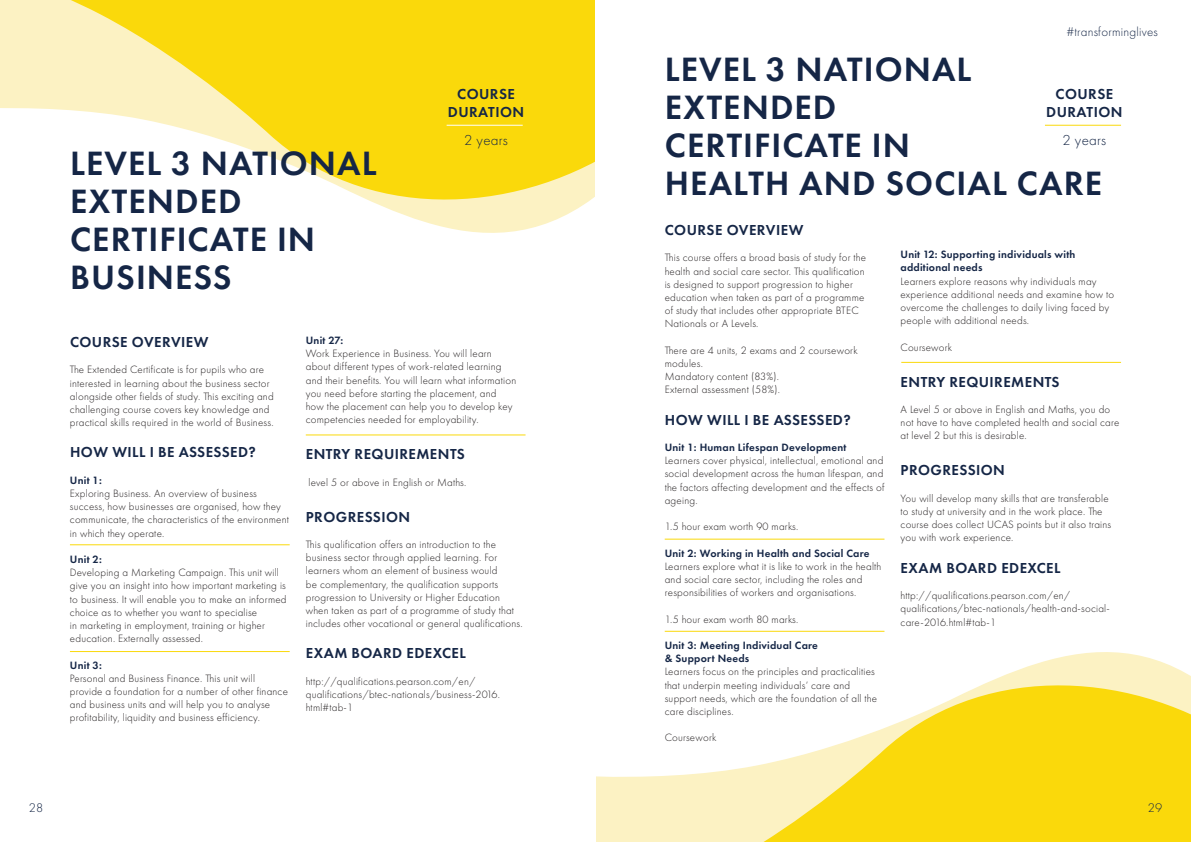
<style>
.page{position:relative;width:1191px;height:842px;background:#fff}
.page>*{position:absolute;margin:0;border:0;box-sizing:border-box;transform-origin:0 0}
.t1{font:600 35px/38px "Futura PT";letter-spacing:.03em;color:#152646}
.t2{font:600 15px/18px "Futura PT";letter-spacing:.03em;color:#152646;text-align:center}
.t3{font:300 15px "Futura PT";letter-spacing:.02em;color:#152646}
.t4{font:300 13px "Futura PT";letter-spacing:.02em;color:#152646}
.t5{font:300 11px/13.2px "Futura PT";letter-spacing:.02em;color:#231f20}
.t6{font:600 11px/13.2px "Futura PT";letter-spacing:.02em;color:#152646}
</style>
<div class="page">
<svg style="left:664px;top:630px;width:502px;height:34px"></svg>
<svg style="left:422px;top:221px;width:130px;height:12px;fill:#fcf2c3"></svg>
<svg style="left:596px;top:664px;width:595px;height:178px"></svg>
<svg style="left:0;top:0;width:595px;height:221px;fill:#fad90b"></svg>
<hr style="left:446px;top:125px;width:77px;height:1px;background:#fff">
<hr style="left:70px;top:544px;width:220px;height:1px;background:#fad90b">
<hr style="left:664px;top:539px;width:220px;height:1px;background:#fad90b">
<hr style="left:664px;top:631px;width:220px;height:1px;background:#fad90b">
<hr style="left:901px;top:362px;width:220px;height:1px;background:#fad90b">
<hr style="left:70px;top:651px;width:220px;height:1px;background:#fad90b">
<hr style="left:306px;top:434px;width:219px;height:1px;background:#fad90b">
<hr style="left:1045px;top:125px;width:76px;height:1px;background:#fad90b">
<p class="t1" style="left:70px;top:143px;width:308px">LEVEL 3 NATIONAL<br>EXTENDED<br>CERTIFICATE IN<br>BUSINESS</p>
<p class="t2" style="left:448px;top:85px;width:78px">COURSE<br>DURATION</p>
<p class="t3" style="left:464px;top:131px;width:45px">2 years</p>
<p class="t2" style="left:70px;top:333px;width:140px">COURSE OVERVIEW</p>
<p class="t5" style="left:70px;top:363px;width:205px">The Extended Certificate is for pupils who are interested in learning about the business sector alongside other fields of study. This exciting and challenging course covers key knowledge and practical skills required in the world of Business.</p>
<p class="t2" style="left:70px;top:443px;width:187px">HOW WILL I BE ASSESSED?</p>
<p class="t6" style="left:70px;top:473px;width:33px">Unit 1:</p>
<p class="t5" style="left:70px;top:487px;width:220px">Exploring Business. An overview of business success, how businesses are organised, how they communicate, the characteristics of the environment in which they operate.</p>
<p class="t6" style="left:70px;top:553px;width:33px">Unit 2:</p>
<p class="t5" style="left:70px;top:566px;width:218px">Developing a Marketing Campaign. This unit will give you an insight into how important marketing is to business. It will enable you to make an informed choice as to whether you want to specialise<br>in marketing in employment, training or higher education. Externally assessed.</p>
<p class="t6" style="left:70px;top:658px;width:33px">Unit 3:</p>
<p class="t5" style="left:70px;top:672px;width:220px">Personal and Business Finance. This unit will provide a foundation for a number of other finance and business units and will help you to analyse profitability, liquidity and business efficiency.</p>
<p class="t6" style="left:306px;top:333px;width:39px">Unit 27:</p>
<p class="t5" style="left:306px;top:347px;width:212px">Work Experience in Business. You will learn about different types of work-related learning and their benefits. You will learn what information you need before starting the placement, and how the placement can help you to develop key competencies needed for employability.</p>
<p class="t2" style="left:306px;top:445px;width:160px">ENTRY REQUIREMENTS</p>
<p class="t5" style="left:308px;top:475px;width:159px">level 5 or above in English or Maths.</p>
<p class="t2" style="left:306px;top:507px;width:106px">PROGRESSION</p>
<p class="t5" style="left:306px;top:538px;width:218px">This qualification offers an introduction to the business sector through applied learning. For learners whom an element of business would<br>be complementary, the qualification supports progression to University or Higher Education when taken as part of a programme of study that includes other vocational or general qualifications.</p>
<p class="t2" style="left:306px;top:644px;width:161px">EXAM BOARD EDEXCEL</p>
<p class="t5" style="left:306px;top:675px;width:196px">http://qualifications.pearson.com/en/ qualifications/btec-nationals/business-2016. html#tab-1</p>
<p class="t4" style="left:1066px;top:25px;width:93px">#transforminglives</p>
<p class="t1" style="left:665px;top:50px;width:439px">LEVEL 3 NATIONAL<br>EXTENDED<br>CERTIFICATE IN<br>HEALTH AND SOCIAL CARE</p>
<p class="t2" style="left:1046px;top:85px;width:78px">COURSE<br>DURATION</p>
<p class="t3" style="left:1062px;top:131px;width:45px">2 years</p>
<p class="t2" style="left:665px;top:221px;width:140px">COURSE OVERVIEW</p>
<p class="t5" style="left:664px;top:251px;width:203px">This course offers a broad basis of study for the health and social care sector. This qualification is designed to support progression to higher education when taken as part of a programme of study that includes other appropriate BTEC Nationals or A Levels.</p>
<p class="t5" style="left:664px;top:344px;width:194px">There are 4 units, 2 exams and 2 coursework modules.</p>
<p class="t5" style="left:664px;top:370px;width:116px">Mandatory content (83%).</p>
<p class="t5" style="left:664px;top:383px;width:117px">External assessment (58%).</p>
<p class="t2" style="left:665px;top:410px;width:187px">HOW WILL I BE ASSESSED?</p>
<p class="t6" style="left:664px;top:440px;width:183px">Unit 1: Human Lifespan Development</p>
<p class="t5" style="left:664px;top:454px;width:221px;text-align:justify">Learners cover physical, intellectual, emotional and social development across the human lifespan, and the factors affecting development and the effects of ageing.</p>
<p class="t5" style="left:664px;top:520px;width:135px">1.5 hour exam worth 90 marks.</p>
<p class="t6" style="left:664px;top:546px;width:206px">Unit 2: Working in Health and Social Care</p>
<p class="t5" style="left:664px;top:560px;width:218px">Learners explore what it is like to work in the health and social care sector, including the roles and responsibilities of workers and organisations.</p>
<p class="t5" style="left:664px;top:612px;width:135px">1.5 hour exam worth 80 marks.</p>
<p class="t6" style="left:664px;top:638px;width:155px">Unit 3: Meeting Individual Care &amp; Support Needs</p>
<p class="t5" style="left:664px;top:665px;width:214px">Learners focus on the principles and practicalities that underpin meeting individuals’ care and support needs, which are the foundation of all the care disciplines.</p>
<p class="t5" style="left:664px;top:731px;width:53px">Coursework</p>
<p class="t6" style="left:900px;top:248px;width:176px">Unit 12: Supporting individuals with additional needs</p>
<p class="t5" style="left:900px;top:274px;width:215px">Learners explore reasons why individuals may experience additional needs and examine how to overcome the challenges to daily living faced by people with additional needs.</p>
<p class="t5" style="left:900px;top:340px;width:53px">Coursework</p>
<p class="t2" style="left:900px;top:372px;width:160px">ENTRY REQUIREMENTS</p>
<p class="t5" style="left:900px;top:403px;width:220px">A Level 5 or above in English and Maths, you do not have to have completed health and social care at level 2 but this is desirable.</p>
<p class="t2" style="left:900px;top:461px;width:106px">PROGRESSION</p>
<p class="t5" style="left:900px;top:492px;width:212px">You will develop many skills that are transferable to study at university and in the work place. The course does collect UCAS points but it also trains you with work experience.</p>
<p class="t2" style="left:900px;top:558px;width:161px">EXAM BOARD EDEXCEL</p>
<p class="t5" style="left:900px;top:589px;width:211px">http://qualifications.pearson.com/en/ qualifications/btec-nationals/health-and-social&shy;care-2016.html#tab-1</p>
<p class="t4" style="left:29px;top:800px;width:16px">28</p>
<p class="t4" style="left:1147px;top:800px;width:16px">29</p>
</div>
